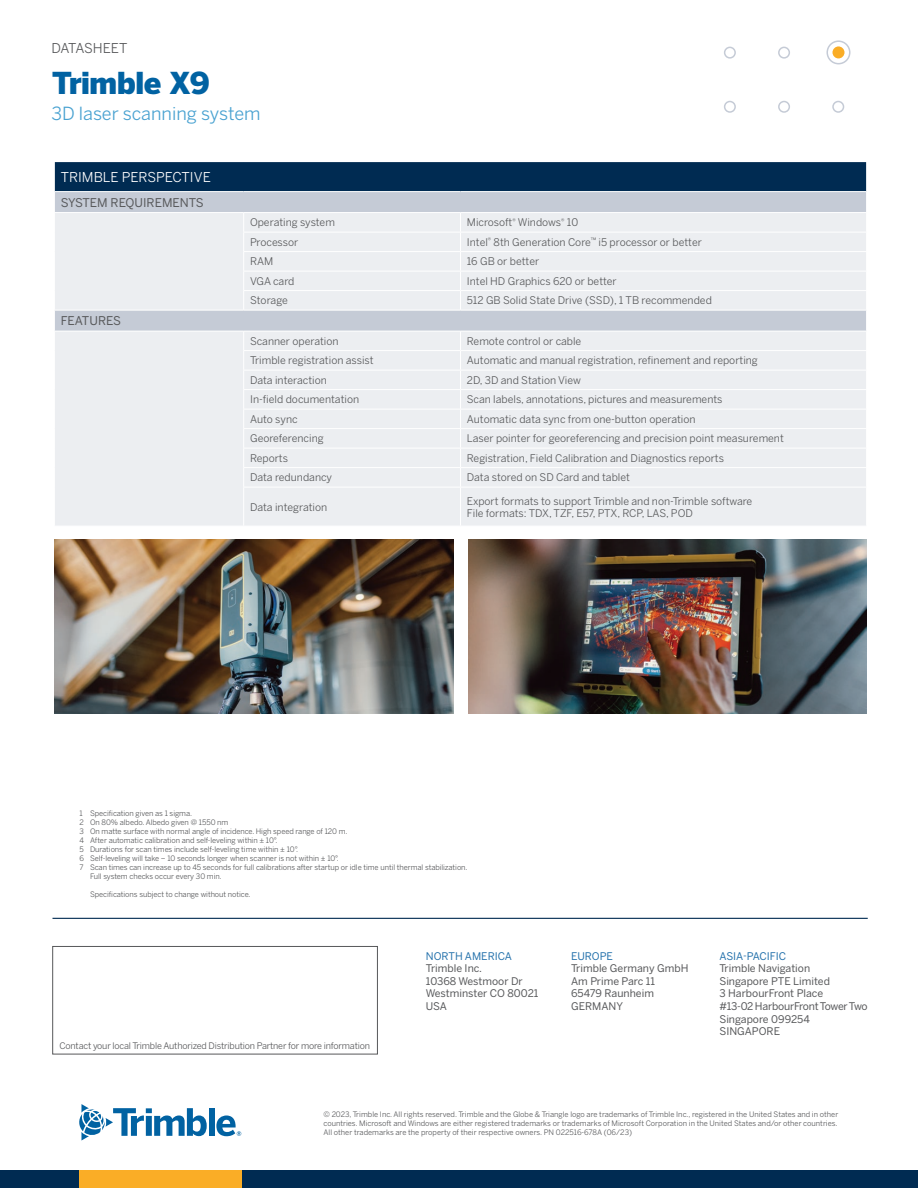
<style>
.page{position:relative;width:918px;height:1188px;background:#fff}
.page>*{position:absolute;margin:0;border:0;box-sizing:border-box;transform-origin:0 0}
.t1{font:900 30px "Benton Sans";letter-spacing:-.03em;color:#0162a2}
.t2{font:18px "Benton Sans";color:#49a2d1}
.t3{font:13.5px "Benton Sans";color:#fff}
.t4{font:13.5px "Benton Sans";letter-spacing:-.01em;color:#57585a}
.t5{font:12px "Benton Sans";color:#57585a}
.t6{font:10.5px/12px "Benton Sans";color:#57585a}
.t7{font:10.5px/12.6px "Benton Sans";color:#57585a}
.t8{font:10.5px "Benton Sans";color:#2572ac}
.t9{font:9px "Benton Sans";letter-spacing:-.02em;color:#57585a}
.t10{font:7.5px/9px "Benton Sans";letter-spacing:-.01em;color:#57585a;text-align:justify}
</style>
<div class="page">
<hr style="left:52px;top:918px;width:816px;height:1px;background:#002b52">
<div style="left:52px;top:946px;width:326px;height:108px;border:1px solid #57585a"></div>
<div style="left:832px;top:101px;width:12px;height:12px;border:2px solid #c5cbd6;border-radius:50%"></div>
<div style="left:832px;top:46px;width:12px;height:12px;background:#faad26;border-radius:50%"></div>
<div style="left:826px;top:40px;width:24px;height:24px;border:2px solid #c5cbd6;border-radius:50%"></div>
<div style="left:778px;top:101px;width:12px;height:12px;border:2px solid #c5cbd6;border-radius:50%"></div>
<div style="left:724px;top:101px;width:12px;height:12px;border:2px solid #c5cbd6;border-radius:50%"></div>
<div style="left:778px;top:47px;width:12px;height:12px;border:2px solid #c5cbd6;border-radius:50%"></div>
<div style="left:724px;top:47px;width:12px;height:12px;border:2px solid #c5cbd6;border-radius:50%"></div>
<div style="left:54px;top:162px;width:813px;height:30px;background:#002b52"></div>
<div style="left:55px;top:192px;width:811px;height:20px;background:#c5cbd6"></div>
<div style="left:55px;top:213px;width:811px;height:313px;background:#eceef1"></div>
<hr style="left:54px;top:191px;width:190px;height:1px;background:#fff">
<hr style="left:244px;top:191px;width:216px;height:1px;background:#fff">
<hr style="left:460px;top:191px;width:407px;height:1px;background:#fff">
<svg style="left:243px;top:213px;width:1px;height:97px"></svg>
<svg style="left:460px;top:213px;width:1px;height:97px"></svg>
<hr style="left:54px;top:310px;width:190px;height:1px;background:#fff">
<hr style="left:244px;top:310px;width:216px;height:1px;background:#fff">
<hr style="left:460px;top:310px;width:407px;height:1px;background:#fff">
<svg style="left:54px;top:162px;width:1px;height:30px"></svg>
<svg style="left:243px;top:332px;width:1px;height:155px"></svg>
<svg style="left:460px;top:332px;width:1px;height:155px"></svg>
<svg style="left:866px;top:162px;width:1px;height:30px"></svg>
<hr style="left:243px;top:487px;width:1px;height:39px;background:#fff">
<hr style="left:460px;top:487px;width:1px;height:39px;background:#fff">
<hr style="left:243px;top:232px;width:217px;height:1px;background:#fff">
<hr style="left:460px;top:232px;width:407px;height:1px;background:#fff">
<hr style="left:243px;top:251px;width:217px;height:1px;background:#fff">
<hr style="left:460px;top:251px;width:407px;height:1px;background:#fff">
<hr style="left:243px;top:271px;width:217px;height:1px;background:#fff">
<hr style="left:460px;top:271px;width:407px;height:1px;background:#fff">
<hr style="left:243px;top:290px;width:217px;height:1px;background:#fff">
<hr style="left:460px;top:290px;width:407px;height:1px;background:#fff">
<hr style="left:243px;top:350px;width:217px;height:1px;background:#fff">
<hr style="left:460px;top:350px;width:407px;height:1px;background:#fff">
<hr style="left:243px;top:370px;width:217px;height:1px;background:#fff">
<hr style="left:460px;top:370px;width:407px;height:1px;background:#fff">
<hr style="left:243px;top:389px;width:217px;height:1px;background:#fff">
<hr style="left:460px;top:389px;width:407px;height:1px;background:#fff">
<hr style="left:243px;top:409px;width:217px;height:1px;background:#fff">
<hr style="left:460px;top:409px;width:407px;height:1px;background:#fff">
<hr style="left:243px;top:428px;width:217px;height:1px;background:#fff">
<hr style="left:460px;top:428px;width:407px;height:1px;background:#fff">
<hr style="left:243px;top:448px;width:217px;height:1px;background:#fff">
<hr style="left:460px;top:448px;width:407px;height:1px;background:#fff">
<hr style="left:243px;top:467px;width:217px;height:1px;background:#fff">
<hr style="left:460px;top:467px;width:407px;height:1px;background:#fff">
<hr style="left:243px;top:487px;width:217px;height:1px;background:#fff">
<hr style="left:460px;top:487px;width:407px;height:1px;background:#fff">
<hr style="left:54px;top:331px;width:190px;height:1px;background:#fff">
<hr style="left:244px;top:331px;width:216px;height:1px;background:#fff">
<hr style="left:460px;top:331px;width:407px;height:1px;background:#fff">
<img style="left:54px;top:540px;width:400px;height:173px">
<img style="left:468px;top:540px;width:399px;height:173px">
<div style="left:209px;top:1108px;width:6px;height:28px;background:#0162a2"></div>
<svg style="left:216px;top:1115px;width:25px;height:21px"></svg>
<svg style="left:79px;top:1104px;width:128px;height:37px"></svg>
<div style="left:0;top:1170px;width:918px;height:18px;background:#002b52"></div>
<div style="left:79px;top:1170px;width:163px;height:18px;background:#faad26"></div>
<h3 class="t4" style="left:51px;top:38px;width:78px">DATASHEET</h3>
<h1 class="t1" style="left:52px;top:61px;width:159px">Trimble X9</h1>
<h2 class="t2" style="left:51px;top:101px;width:211px">3D laser scanning system</h2>
<h3 class="t3" style="left:61px;top:167px;width:152px">TRIMBLE PERSPECTIVE</h3>
<h3 class="t5" style="left:61px;top:194px;width:144px">SYSTEM REQUIREMENTS</h3>
<h3 class="t5" style="left:61px;top:312px;width:62px">FEATURES</h3>
<h3 class="t6" style="left:250px;top:216px;width:86px">Operating system</h3>
<h3 class="t6" style="left:467px;top:216px;width:113px">Microsoft<sup>®</sup> Windows<sup>®</sup> 10</h3>
<h3 class="t6" style="left:250px;top:236px;width:50px">Processor</h3>
<h3 class="t6" style="left:467px;top:236px;width:237px">Intel<sup>®</sup> 8th Generation Core<sup>™</sup> i5 processor or better</h3>
<h3 class="t6" style="left:250px;top:255px;width:25px">RAM</h3>
<h3 class="t6" style="left:467px;top:255px;width:74px">16 GB or better</h3>
<h3 class="t6" style="left:250px;top:275px;width:46px">VGA card</h3>
<h3 class="t6" style="left:467px;top:275px;width:151px">Intel HD Graphics 620 or better</h3>
<h3 class="t6" style="left:250px;top:294px;width:39px">Storage</h3>
<h3 class="t6" style="left:467px;top:294px;width:247px">512 GB Solid State Drive (SSD), 1 TB recommended</h3>
<h3 class="t6" style="left:250px;top:335px;width:90px">Scanner operation</h3>
<h3 class="t6" style="left:467px;top:335px;width:116px">Remote control or cable</h3>
<h3 class="t6" style="left:250px;top:354px;width:125px">Trimble registration assist</h3>
<h3 class="t6" style="left:467px;top:354px;width:293px">Automatic and manual registration, refinement and reporting</h3>
<h3 class="t6" style="left:250px;top:374px;width:78px">Data interaction</h3>
<h3 class="t6" style="left:467px;top:374px;width:116px">2D, 3D and Station View</h3>
<h3 class="t6" style="left:250px;top:393px;width:111px">In-field documentation</h3>
<h3 class="t6" style="left:467px;top:393px;width:257px">Scan labels, annotations, pictures and measurements</h3>
<h3 class="t6" style="left:250px;top:413px;width:49px">Auto sync</h3>
<h3 class="t6" style="left:467px;top:413px;width:230px">Automatic data sync from one-button operation</h3>
<h3 class="t6" style="left:250px;top:432px;width:75px">Georeferencing</h3>
<h3 class="t6" style="left:467px;top:432px;width:319px">Laser pointer for georeferencing and precision point measurement</h3>
<h3 class="t6" style="left:250px;top:452px;width:39px">Reports</h3>
<h3 class="t6" style="left:467px;top:452px;width:259px">Registration, Field Calibration and Diagnostics reports</h3>
<h3 class="t6" style="left:250px;top:471px;width:84px">Data redundancy</h3>
<h3 class="t6" style="left:467px;top:471px;width:165px">Data stored on SD Card and tablet</h3>
<h3 class="t6" style="left:250px;top:500px;width:79px">Data integration</h3>
<h3 class="t6" style="left:467px;top:494px;width:287px">Export formats to support Trimble and non-Trimble software<br>File formats: TDX, TZF, E57, PTX, RCP, LAS, POD</h3>
<p class="t10" style="left:80px;top:808px;width:114px">1 Specification given as 1 sigma.</p>
<p class="t10" style="left:80px;top:817px;width:150px">2 On 80% albedo. Albedo given @ 1550 nm</p>
<p class="t10" style="left:80px;top:826px;width:270px">3 On matte surface with normal angle of incidence. High speed range of 120 m.</p>
<p class="t10" style="left:80px;top:835px;width:199px">4 After automatic calibration and self-leveling within ± 10°.</p>
<p class="t10" style="left:80px;top:844px;width:220px">5 Durations for scan times include self-leveling time within ± 10°.</p>
<p class="t10" style="left:80px;top:853px;width:261px">6 Self-leveling will take ~ 10 seconds longer when scanner is not within ± 10°.</p>
<p class="t10" style="left:80px;top:862px;width:389px">7 Scan times can increase up to 45 seconds for full calibrations after startup or idle time until thermal stabilization.</p>
<p class="t10" style="left:90px;top:871px;width:133px">Full system checks occur every 30 min.</p>
<p class="t10" style="left:90px;top:889px;width:162px">Specifications subject to change without notice.</p>
<p class="t9" style="left:60px;top:1039px;width:312px">Contact your local Trimble Authorized Distribution Partner for more information</p>
<h3 class="t8" style="left:426px;top:948px;width:88px">NORTH AMERICA</h3>
<h3 class="t7" style="left:426px;top:962px;width:114px">Trimble Inc.<br>10368 Westmoor Dr<br>Westminster CO 80021<br>USA</h3>
<h3 class="t8" style="left:571px;top:948px;width:43px">EUROPE</h3>
<h3 class="t7" style="left:571px;top:962px;width:119px">Trimble Germany GmbH<br>Am Prime Parc 11<br>65479 Raunheim<br>GERMANY</h3>
<h3 class="t8" style="left:719px;top:948px;width:68px">ASIA-PACIFIC</h3>
<h3 class="t7" style="left:719px;top:962px;width:150px">Trimble Navigation<br>Singapore PTE Limited<br>3 HarbourFront Place<br>#13-02 HarbourFront Tower Two<br>Singapore 099254<br>SINGAPORE</h3>
<p class="t10" style="left:324px;top:1110px;width:516px">© 2023, Trimble Inc. All rights reserved. Trimble and the Globe &amp; Triangle logo are trademarks of Trimble Inc., registered in the United States and in other countries. Microsoft and Windows are either registered trademarks or trademarks of Microsoft Corporation in the United States and/or other countries.<br>All other trademarks are the property of their respective owners. PN 022516-678A (06/23)</p>
</div>
